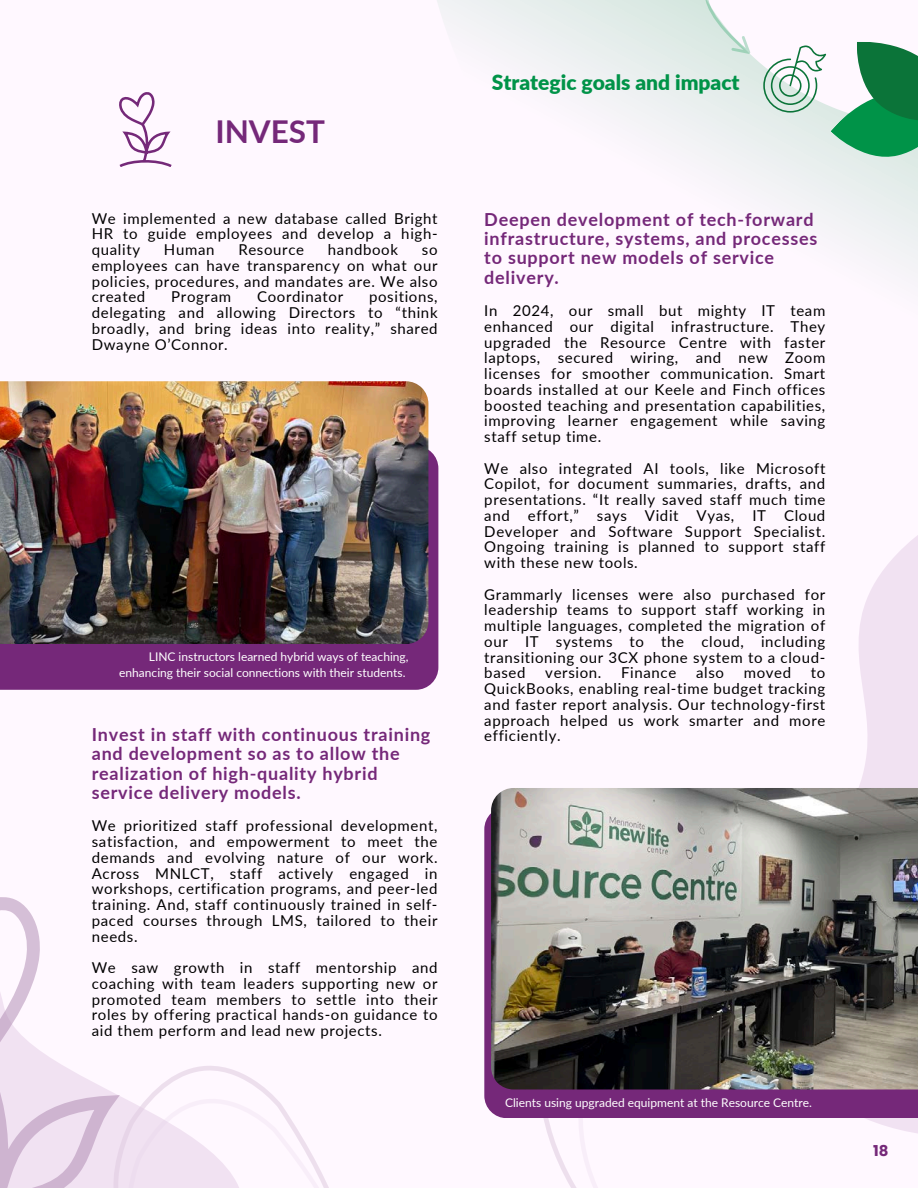
<style>
.page{position:relative;width:918px;height:1188px;background:#fff8ff}
.page>*{position:absolute;margin:0;border:0;box-sizing:border-box;transform-origin:0 0}
.t1{font:700 31.5px "Lato";color:#752879}
.t2{font:900 21px "Lato";color:#009348}
.t3{font:700 18px/19.2px "Lato";letter-spacing:.045em;color:#752879}
.t4{font:15px/15.8px "Lato";letter-spacing:.045em;color:#000;text-align:justify}
.t5{font:700 15px "Poppins";color:#752879}
.t6{font:12px/16px "Lato";color:#fff;text-align:right}
</style>
<div class="page">
<svg style="left:119px;top:92px;width:53px;height:75px"></svg>
<svg style="left:126px;top:1066px;width:199px;height:122px"></svg>
<svg style="left:0;top:897px;width:126px;height:291px"></svg>
<div style="left:0;top:559px;width:438px;height:131px;background:#752879"></div>
<svg style="left:428px;top:0;width:490px;height:559px"></svg>
<svg style="left:588px;top:322px;width:330px;height:811px"></svg>
<div style="left:484px;top:813px;width:434px;height:305px;background:#752879"></div>
<img style="left:491px;top:788px;width:427px;height:301px">
<img style="left:0;top:381px;width:428px;height:263px">
<svg style="left:763px;top:42px;width:155px;height:122px"></svg>
<svg style="left:704px;top:0;width:46px;height:54px"></svg>
<h1 class="t1" style="left:215px;top:112px;width:111px">INVEST</h1>
<p class="t4" style="left:92px;top:210px;width:347px">We implemented a new database called Bright HR to guide employees and develop a high&shy;quality</p>
<p class="t4" style="left:164px;top:242px;width:52px">Human</p>
<p class="t4" style="left:238px;top:242px;width:67px">Resource</p>
<p class="t4" style="left:328px;top:242px;width:72px">handbook</p>
<p class="t4" style="left:92px;top:242px;width:347px;text-indent:330px">so employees can have transparency on what our policies, procedures, and mandates are. We also created</p>
<p class="t4" style="left:171px;top:289px;width:61px">Program</p>
<p class="t4" style="left:257px;top:289px;width:88px">Coordinator</p>
<p class="t4" style="left:92px;top:289px;width:347px;text-indent:277px">positions, delegating and allowing Directors to “think broadly, and bring ideas into reality,” shared Dwayne O’Connor.</p>
<p class="t6" style="left:119px;top:649px;width:291px">LINC instructors learned hybrid ways of teaching, enhancing their social connections with their students.</p>
<p class="t3" style="left:92px;top:725px;width:340px">Invest in staff with continuous training and development so as to allow the realization of high-quality hybrid service delivery models.</p>
<p class="t4" style="left:92px;top:818px;width:347px">We prioritized staff professional development, satisfaction, and empowerment to meet the demands and evolving nature of our work.<br>Across MNLCT, staff actively engaged in workshops, certification programs, and peer-led training. And, staff continuously trained in self&shy;paced courses through LMS, tailored to their needs.</p>
<p class="t4" style="left:92px;top:959px;width:347px">We saw growth in staff mentorship and coaching with team leaders supporting new or promoted team members to settle into their roles by offering practical hands-on guidance to aid them perform and lead new projects.</p>
<h2 class="t2" style="left:492px;top:70px;width:249px">Strategic goals and impact</h2>
<p class="t3" style="left:484px;top:210px;width:335px">Deepen development of tech-forward infrastructure, systems, and processes to support new models of service delivery.</p>
<p class="t4" style="left:484px;top:302px;width:343px">In 2024, our small but mighty IT team enhanced our digital infrastructure. They upgraded the Resource Centre with faster laptops, secured wiring, and new Zoom licenses for smoother communication. Smart boards installed at our Keele and Finch offices boosted teaching and presentation capabilities, improving learner engagement while saving staff setup time.</p>
<p class="t4" style="left:484px;top:460px;width:343px">We also integrated AI tools, like Microsoft Copilot, for document summaries, drafts, and presentations. “It really saved staff much time and effort,” says Vidit Vyas, IT Cloud Developer and Software Support Specialist.<br>Ongoing training is planned to support staff with these new tools.</p>
<p class="t4" style="left:484px;top:586px;width:343px">Grammarly licenses were also purchased for leadership teams to support staff working in multiple languages, completed the migration of our IT systems to the cloud, including transitioning our 3CX phone system to a cloud&shy;based</p>
<p class="t4" style="left:545px;top:665px;width:58px">version.</p>
<p class="t4" style="left:621px;top:665px;width:57px">Finance</p>
<p class="t4" style="left:696px;top:665px;width:29px">also</p>
<p class="t4" style="left:744px;top:665px;width:49px">moved</p>
<p class="t4" style="left:484px;top:665px;width:343px;text-indent:327px">to QuickBooks, enabling real-time budget tracking and faster report analysis. Our technology-first approach helped us work smarter and more efficiently.</p>
<p class="t6" style="left:505px;top:1094px;width:309px">Clients using upgraded equipment at the Resource Centre.</p>
<p class="t5" style="left:873px;top:1140px;width:17px">18</p>
</div>
